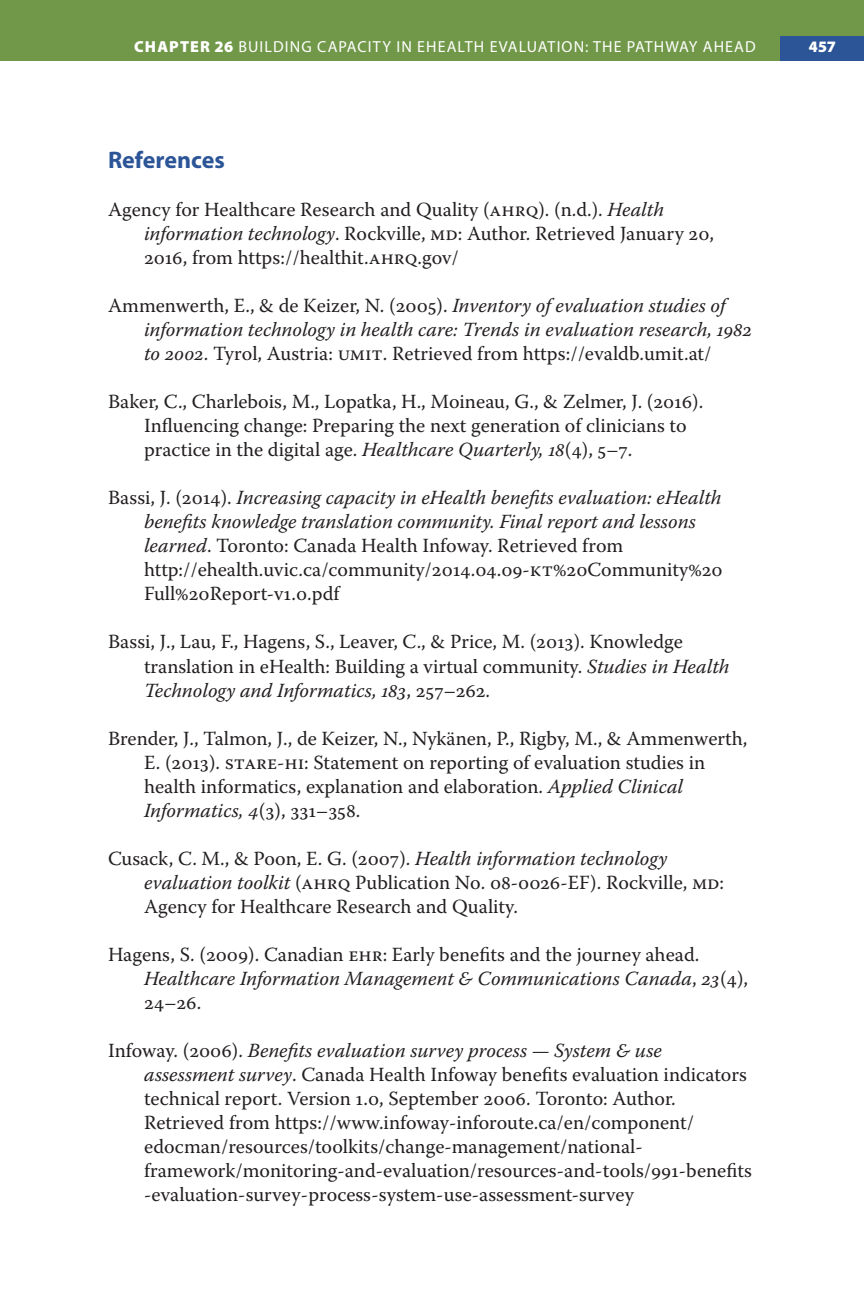
<style>
.page{position:relative;width:864px;height:1297px;background:#fff}
.page>*{position:absolute;margin:0;border:0;box-sizing:border-box;transform-origin:0 0}
.t1{font:700 24px "Myriad Pro";color:#2c5597}
.t2{font:20px/24px "Warnock Pro";color:#231f20}
.t3{font:italic 20px/24px "Warnock Pro";color:#231f20}
.t4{font:16px "Myriad Pro";letter-spacing:.07em;color:#fff}
.t5{font:900 16px "Myriad Pro";color:#fff}
.s1{font-weight:900}
.s2{font-style:italic}
.s3{font-style:normal}
</style>
<div class="page">
<div style="left:0;top:0;width:864px;height:60px;background:#719849"></div>
<div style="left:780px;top:36px;width:84px;height:24px;background:#2c5597"></div>
<p class="t4" style="left:134px;top:41px;width:623px"><span class="s1">CHAPTER 26</span> BUILDING CAPACITY IN EHEALTH EVALUATION: THE PATHWAY AHEAD</p>
<p class="t5" style="left:809px;top:41px;width:28px">&lt;#&gt;</p>
<p class="t1" style="left:108px;top:151px;width:118px">References</p>
<p class="t2" style="left:144px;top:199px;width:572px;text-indent:-36px">Agency for Healthcare Research and Quality (AHRQ). (n.d.). <span class="s2">Health information technology</span>. Rockville, MD: Author. Retrieved January 20,<br>2016, from https://healthit.AHRQ.gov/</p>
<p class="t3" style="left:144px;top:295px;width:610px;text-indent:-36px"><span class="s3">Ammenwerth, E., &amp; de Keizer, N. (2005).</span> Inventory of evaluation studies of information technology in health care: Trends in evaluation research, 1982 to 2002<span class="s3">. Tyrol, Austria: UMIT. Retrieved from https://evaldb.umit.at/</span></p>
<p class="t2" style="left:144px;top:391px;width:561px;text-indent:-36px">Baker, C., Charlebois, M., Lopatka, H., Moineau, G., &amp; Zelmer, J. (2016).<br>Influencing change: Preparing the next generation of clinicians to practice in the digital age. <span class="s2">Healthcare Quarterly, 18</span>(4), 5–7.</p>
<p class="t2" style="left:144px;top:487px;width:580px;text-indent:-36px">Bassi, J. (2014). <span class="s2">Increasing capacity in eHealth benefits evaluation: eHealth benefits knowledge translation community. Final report and lessons learned</span>. Toronto: Canada Health Infoway. Retrieved from http://ehealth.uvic.ca/ community/2014.04.09-KT%20Community%20<br>Full%20Report-v1.0.pdf</p>
<p class="t2" style="left:144px;top:631px;width:587px;text-indent:-36px">Bassi, J., Lau, F., Hagens, S., Leaver, C., &amp; Price, M. (2013). Knowledge translation in eHealth: Building a virtual community. <span class="s2">Studies in Health<br>Technology and Informatics, 183</span>, 257–262.</p>
<p class="t2" style="left:144px;top:727px;width:605px;text-indent:-36px">Brender, J., Talmon, J., de Keizer, N., Nykänen, P., Rigby, M., &amp; Ammenwerth, E. (2013). STARE-HI: Statement on reporting of evaluation studies in health informatics, explanation and elaboration. <span class="s2">Applied Clinical Informatics, 4</span>(3), 331–358.</p>
<p class="t2" style="left:144px;top:847px;width:582px;text-indent:-36px">Cusack, C. M., &amp; Poon, E. G. (2007). <span class="s2">Health information technology evaluation toolkit</span> (AHRQ Publication No. 08-0026-EF). Rockville, MD:<br>Agency for Healthcare Research and Quality.</p>
<p class="t2" style="left:144px;top:943px;width:606px;text-indent:-36px">Hagens, S. (2009). Canadian EHR: Early benefits and the journey ahead.<br><span class="s2">Healthcare Information Management &amp; Communications Canada</span>, <span class="s2">23</span>(4),<br>24–26.</p>
<p class="t2" style="left:144px;top:1039px;width:610px;text-indent:-36px">Infoway. (2006). <span class="s2">Benefits evaluation survey process — System &amp; use assessment survey</span>. Canada Health Infoway benefits evaluation indicators technical report. Version 1.0, September 2006. Toronto: Author.<br>Retrieved from https://www.infoway-inforoute.ca/en/component/ edocman/resources/toolkits/ change-management/national&shy;framework/monitoring-and-evaluation/resources-and-tools/991-benefits -evaluation-survey-process-system-use-assessment-survey</p>
</div>
